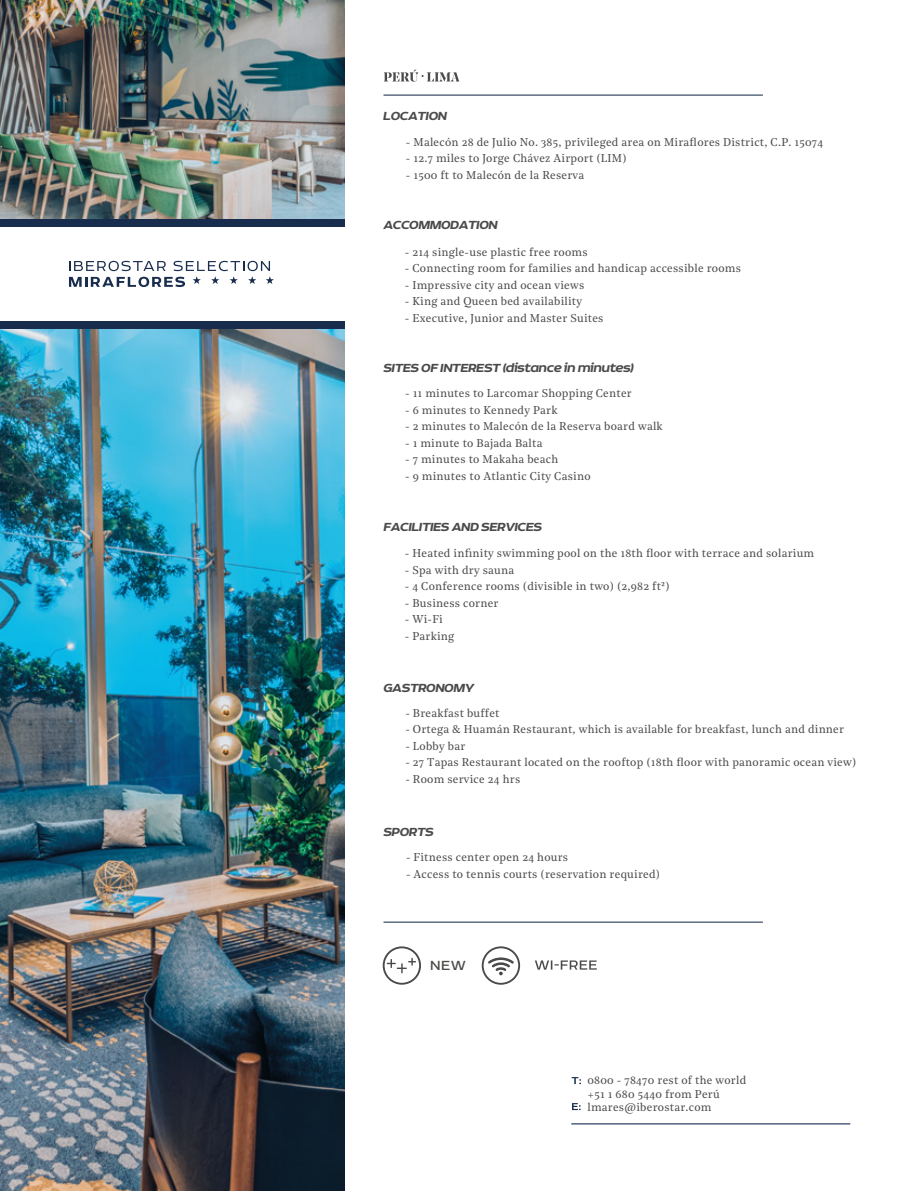
<style>
.page{position:relative;width:915px;height:1191px;background:#fff}
.page>*{position:absolute;margin:0;border:0;box-sizing:border-box;transform-origin:0 0}
.t1{font:15.3px "Echoes Sans";color:#4a4a49}
.t2{font:italic 700 13.5px "Echoes Sans";letter-spacing:-.045em;color:#4b4a4a}
.t3{font:11.25px/13.5px "Noe Text";letter-spacing:.02em;color:#4b4a4a}
</style>
<div class="page">
<img style="left:0;top:329px;width:344px;height:862px">
<img style="left:0;top:0;width:344px;height:219px">
<hr style="left:571px;top:1123px;width:279px;height:1px;background:#182d4d">
<svg style="left:571px;top:1077px;width:9px;height:7px"></svg>
<svg style="left:572px;top:1103px;width:8px;height:7px"></svg>
<svg style="left:69px;top:261px;width:205px;height:26px"></svg>
<div style="left:0;top:321px;width:344px;height:8px;background:#182d4d"></div>
<div style="left:0;top:219px;width:344px;height:8px;background:#182d4d"></div>
<hr style="left:383px;top:95px;width:379px;height:1px;background:#182d4d">
<svg style="left:384px;top:70px;width:75px;height:12px"></svg>
<hr style="left:383px;top:921px;width:379px;height:1px;background:#182d4d">
<div style="left:481px;top:946px;width:39px;height:38px;border:2px solid #4b4a4a;border-radius:50%"></div>
<svg style="left:488px;top:957px;width:26px;height:18px"></svg>
<svg style="left:534px;top:960px;width:62px;height:9px"></svg>
<div style="left:382px;top:946px;width:39px;height:38px;border:2px solid #4a4a49;border-radius:50%"></div>
<svg style="left:386px;top:957px;width:30px;height:16px"></svg>
<p class="t2" style="left:383px;top:108px;width:65px">LOCATION</p>
<p class="t3" style="left:406px;top:134px;width:418px">- Malecón 28 de Julio No. 385, privileged area on Miraflores District, C.P. 15074</p>
<p class="t3" style="left:406px;top:151px;width:222px">- 12.7 miles to Jorge Chávez Airport (LIM)</p>
<p class="t3" style="left:406px;top:167px;width:180px">- 1500 ft to Malecón de la Reserva</p>
<p class="t2" style="left:383px;top:217px;width:116px">ACCOMMODATION</p>
<p class="t3" style="left:405px;top:244px;width:184px">- 214 single-use plastic free rooms</p>
<p class="t3" style="left:405px;top:261px;width:337px">- Connecting room for families and handicap accessible rooms</p>
<p class="t3" style="left:405px;top:277px;width:181px">- Impressive city and ocean views</p>
<p class="t3" style="left:405px;top:294px;width:179px">- King and Queen bed availability</p>
<p class="t3" style="left:405px;top:310px;width:200px">- Executive, Junior and Master Suites</p>
<p class="t2" style="left:383px;top:360px;width:252px">SITES OF INTEREST (distance in minutes)</p>
<p class="t3" style="left:405px;top:386px;width:228px">- 11 minutes to Larcomar Shopping Center</p>
<p class="t3" style="left:405px;top:402px;width:154px">- 6 minutes to Kennedy Park</p>
<p class="t3" style="left:405px;top:419px;width:259px">- 2 minutes to Malecón de la Reserva board walk</p>
<p class="t3" style="left:405px;top:435px;width:139px">- 1 minute to Bajada Balta</p>
<p class="t3" style="left:405px;top:452px;width:154px">- 7 minutes to Makaha beach</p>
<p class="t3" style="left:405px;top:468px;width:187px">- 9 minutes to Atlantic City Casino</p>
<p class="t2" style="left:383px;top:519px;width:160px">FACILITIES AND SERVICES</p>
<p class="t3" style="left:405px;top:546px;width:411px">- Heated infinity swimming pool on the 18th floor with terrace and solarium</p>
<p class="t3" style="left:405px;top:562px;width:111px">- Spa with dry sauna</p>
<p class="t3" style="left:405px;top:579px;width:266px">- 4 Conference rooms (divisible in two) (2,982 ft²)</p>
<p class="t3" style="left:405px;top:595px;width:95px">- Business corner</p>
<p class="t3" style="left:405px;top:612px;width:39px">- Wi-Fi</p>
<p class="t3" style="left:405px;top:628px;width:51px">- Parking</p>
<p class="t2" style="left:383px;top:679px;width:92px">GASTRONOMY</p>
<p class="t3" style="left:405px;top:705px;width:96px">- Breakfast buffet</p>
<p class="t3" style="left:405px;top:722px;width:440px">- Ortega &amp; Huamán Restaurant, which is available for breakfast, lunch and dinner</p>
<p class="t3" style="left:405px;top:738px;width:61px">- Lobby bar</p>
<p class="t3" style="left:405px;top:755px;width:452px">- 27 Tapas Restaurant located on the rooftop (18th floor with panoramic ocean view)</p>
<p class="t3" style="left:405px;top:771px;width:116px">- Room service 24 hrs</p>
<p class="t2" style="left:383px;top:824px;width:52px">SPORTS</p>
<p class="t3" style="left:406px;top:850px;width:164px">- Fitness center open 24 hours</p>
<p class="t3" style="left:406px;top:866px;width:255px">- Access to tennis courts (reservation required)</p>
<h1 class="t1" style="left:430px;top:957px;width:37px">NEW</h1>
<p class="t3" style="left:587px;top:1072px;width:160px">0800 - 78470 rest of the world +51 1 680 5440 from Perú lmares@iberostar.com</p>
</div>
